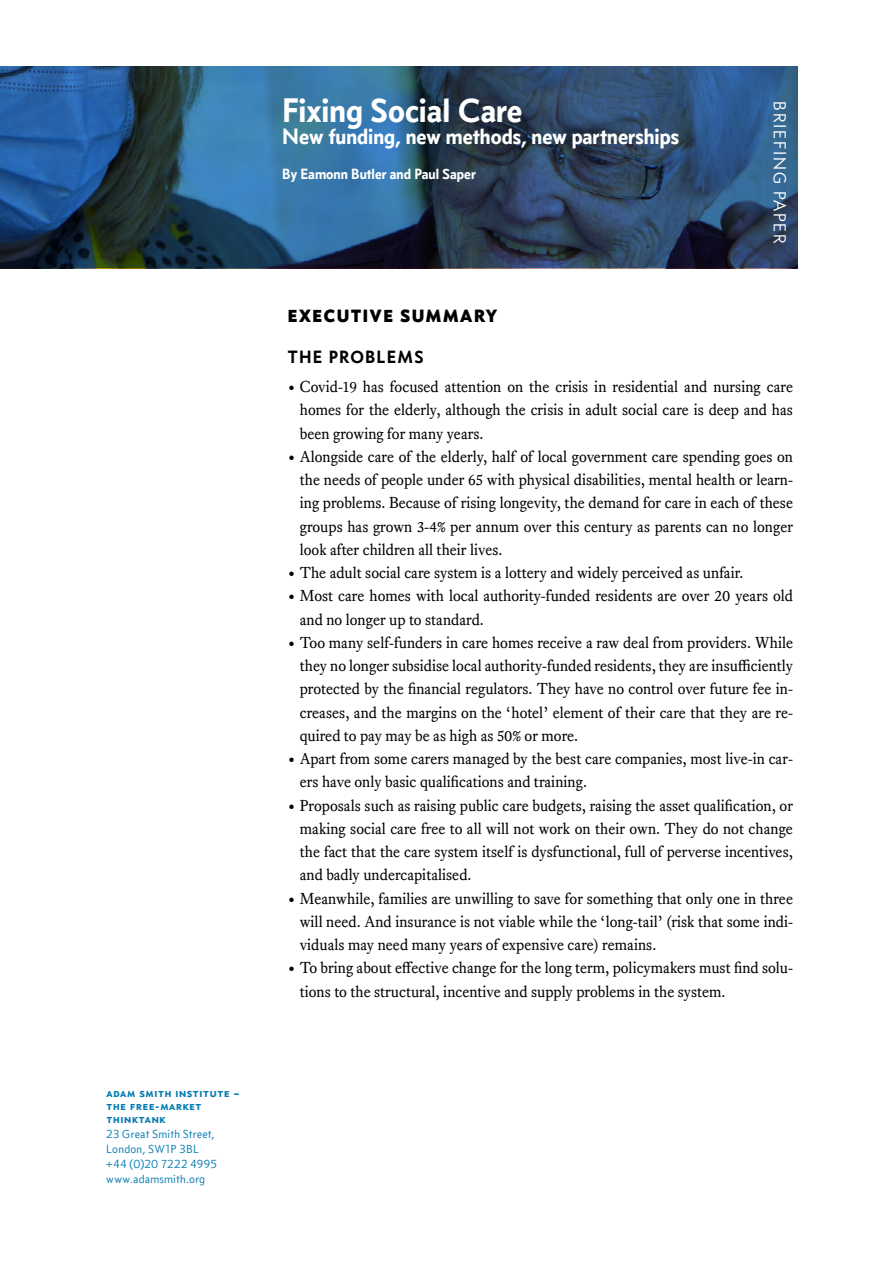
<style>
.page{position:relative;width:893px;height:1263px;background:#fff}
.page>*{position:absolute;margin:0;border:0;box-sizing:border-box;transform-origin:0 0}
.t1{font:34.5px "Concourse T6";color:#fff}
.t2{font:22.5px "Concourse T6";color:#fff}
.t3{font:18px "Concourse C7";letter-spacing:.02em;color:#000}
.t4{font:18px "Concourse C3";letter-spacing:-.01em;color:#fff}
.t5{font:18px "Concourse C6";color:#000}
.t6{font:15.75px/23.2px "Equity Text B";color:#000;text-align:justify}
.t7{font:15px "Concourse T6";color:#fff}
.t8{font:12px/15px "Concourse T3";letter-spacing:.015em;color:#007ab2}
.t9{font:12px/12.8px "Concourse C6";color:#007ab2}
</style>
<div class="page">
<svg style="left:0;top:66px;width:797px;height:202px;background:#2b5073"></svg>
<p class="t9" style="left:106px;top:1086px;width:135px">adam smith institute – the free-market thinktank</p>
<p class="t8" style="left:106px;top:1126px;width:112px">23 Great Smith Street,<br>London, SW1P 3BL +44 (0)20 7222 4995 www.adamsmith.org</p>
<h1 class="t1" style="left:282px;top:89px;width:242px">Fixing Social Care</h1>
<h2 class="t2" style="left:282px;top:123px;width:398px">New funding, new methods, new partnerships</h2>
<p class="t7" style="left:282px;top:164px;width:195px">By Eamonn Butler and Paul Saper</p>
<p class="t4" style="left:790px;top:100px;width:146px;rotate:90deg">BRIEFING PAPER</p>
<p class="t3" style="left:287px;top:305px;width:212px">EXECUTIVE SUMMARY</p>
<p class="t5" style="left:287px;top:346px;width:139px">THE PROBLEMS</p>
<p class="t6" style="left:300px;top:375px;width:495px;text-indent:-13px">• Covid-19 has focused attention on the crisis in residential and nursing care homes for the elderly, although the crisis in adult social care is deep and has been growing for many years.</p>
<p class="t6" style="left:300px;top:445px;width:495px;text-indent:-13px">• Alongside care of the elderly, half of local government care spending goes on the needs of people under 65 with physical disabilities, mental health or learn&shy;ing problems. Because of rising longevity, the demand for care in each of these groups has grown 3-4% per annum over this century as parents can no longer look after children all their lives.</p>
<p class="t6" style="left:287px;top:561px;width:458px">• The adult social care system is a lottery and widely perceived as unfair.</p>
<p class="t6" style="left:300px;top:584px;width:495px;text-indent:-13px">• Most care homes with local authority-funded residents are over 20 years old and no longer up to standard.</p>
<p class="t6" style="left:300px;top:631px;width:495px;text-indent:-13px">• Too many self-funders in care homes receive a raw deal from providers. While they no longer subsidise local authority-funded residents, they are insufficiently protected by the financial regulators. They have no control over future fee in&shy;creases, and the margins on the ‘hotel’ element of their care that they are re&shy;quired to pay may be as high as 50% or more.</p>
<p class="t6" style="left:300px;top:747px;width:495px;text-indent:-13px">• Apart from some carers managed by the best care companies, most live-in car&shy;ers have only basic qualifications and training.</p>
<p class="t6" style="left:300px;top:793px;width:495px;text-indent:-13px">• Proposals such as raising public care budgets, raising the asset qualification, or making social care free to all will not work on their own. They do not change the fact that the care system itself is dysfunctional, full of perverse incentives, and badly undercapitalised.</p>
<p class="t6" style="left:300px;top:886px;width:495px;text-indent:-13px">• Meanwhile, families are unwilling to save for something that only one in three will need. And insurance is not viable while the ‘long-tail’ (risk that some indi&shy;viduals may need many years of expensive care) remains.</p>
<p class="t6" style="left:300px;top:956px;width:495px;text-indent:-13px">• To bring about effective change for the long term, policymakers must find solu&shy;tions to the structural, incentive and supply problems in the system.</p>
</div>
